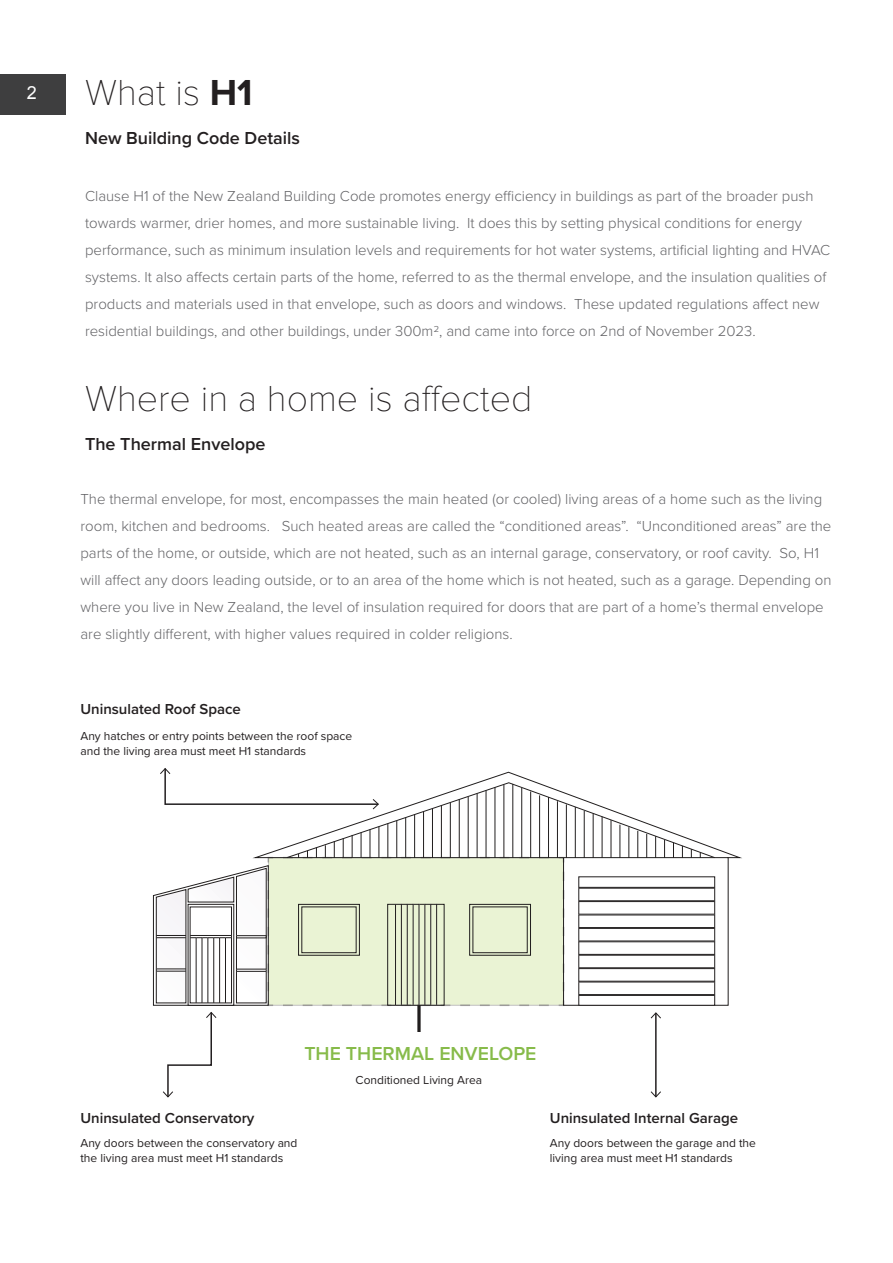
<style>
.page{position:relative;width:893px;height:1263px;background:#fff}
.page>*{position:absolute;margin:0;border:0;box-sizing:border-box;transform-origin:0 0}
.Header1{font:100 37.5px "Proxima Nova T";color:#231f20}
.Sub_header1{font:600 19.5px "Proxima Nova";color:#87bb4a}
.Sub_header1-2{font:600 18px "Proxima Nova";color:#231f20}
.t1{font:18px "Arial";color:#fff}
.Introduction{font:300 15px/27px "Proxima Nova";color:#636366}
.Sub_header1-3{font:600 15px "Proxima Nova";color:#231f20}
.Sub_header1-4{font:12px/14.4px "Proxima Nova";color:#231f20}
.s1{font-family:"Proxima Nova";font-weight:700}
</style>
<div class="page">
<div style="left:0;top:74px;width:66px;height:41px;background:#3e3e3f"></div>
<svg style="left:153px;top:768px;width:588px;height:330px"></svg>
<p class="t1" style="left:27px;top:81px;width:12px">2</p>
<p class="Header1" style="left:85px;top:71px;width:169px">What is <span class="s1">H1</span></p>
<p class="Sub_header1-2" style="left:85px;top:124px;width:216px">New Building Code Details</p>
<p class="Introduction" style="left:85px;top:182px;width:747px">Clause H1 of the New Zealand Building Code promotes energy efficiency in buildings as part of the broader push towards warmer, drier homes, and more sustainable living. It does this by setting physical conditions for energy performance, such as minimum insulation levels and requirements for hot water systems, artificial lighting and HVAC systems. It also affects certain parts of the home, referred to as the thermal envelope, and the insulation qualities of products and materials used in that envelope, such as doors and windows. These updated regulations affect new residential buildings, and other buildings, under 300m2, and came into force on 2nd of November 2023.</p>
<p class="Header1" style="left:85px;top:377px;width:449px">Where in a home is affected</p>
<p class="Sub_header1-2" style="left:85px;top:430px;width:182px">The Thermal Envelope</p>
<p class="Introduction" style="left:80px;top:484px;width:752px">The thermal envelope, for most, encompasses the main heated (or cooled) living areas of a home such as the living room, kitchen and bedrooms. Such heated areas are called the “conditioned areas”. “Unconditioned areas” are the parts of the home, or outside, which are not heated, such as an internal garage, conservatory, or roof cavity. So, H1 will affect any doors leading outside, or to an area of the home which is not heated, such as a garage. Depending on where you live in New Zealand, the level of insulation required for doors that are part of a home’s thermal envelope are slightly different, with higher values required in colder religions.</p>
<p class="Sub_header1-3" style="left:80px;top:697px;width:162px">Uninsulated Roof Space</p>
<p class="Sub_header1-4" style="left:80px;top:728px;width:273px">Any hatches or entry points between the roof space and the living area must meet H1 standards</p>
<p class="Sub_header1" style="left:304px;top:1038px;width:234px">THE THERMAL ENVELOPE</p>
<p class="Sub_header1-4" style="left:356px;top:1072px;width:128px">Conditioned Living Area</p>
<p class="Sub_header1-3" style="left:80px;top:1106px;width:176px">Uninsulated Conservatory</p>
<p class="Sub_header1-3" style="left:550px;top:1106px;width:190px">Uninsulated Internal Garage</p>
<p class="Sub_header1-4" style="left:80px;top:1136px;width:219px">Any doors between the conservatory and the living area must meet H1 standards</p>
<p class="Sub_header1-4" style="left:550px;top:1136px;width:208px">Any doors between the garage and the living area must meet H1 standards</p>
</div>
